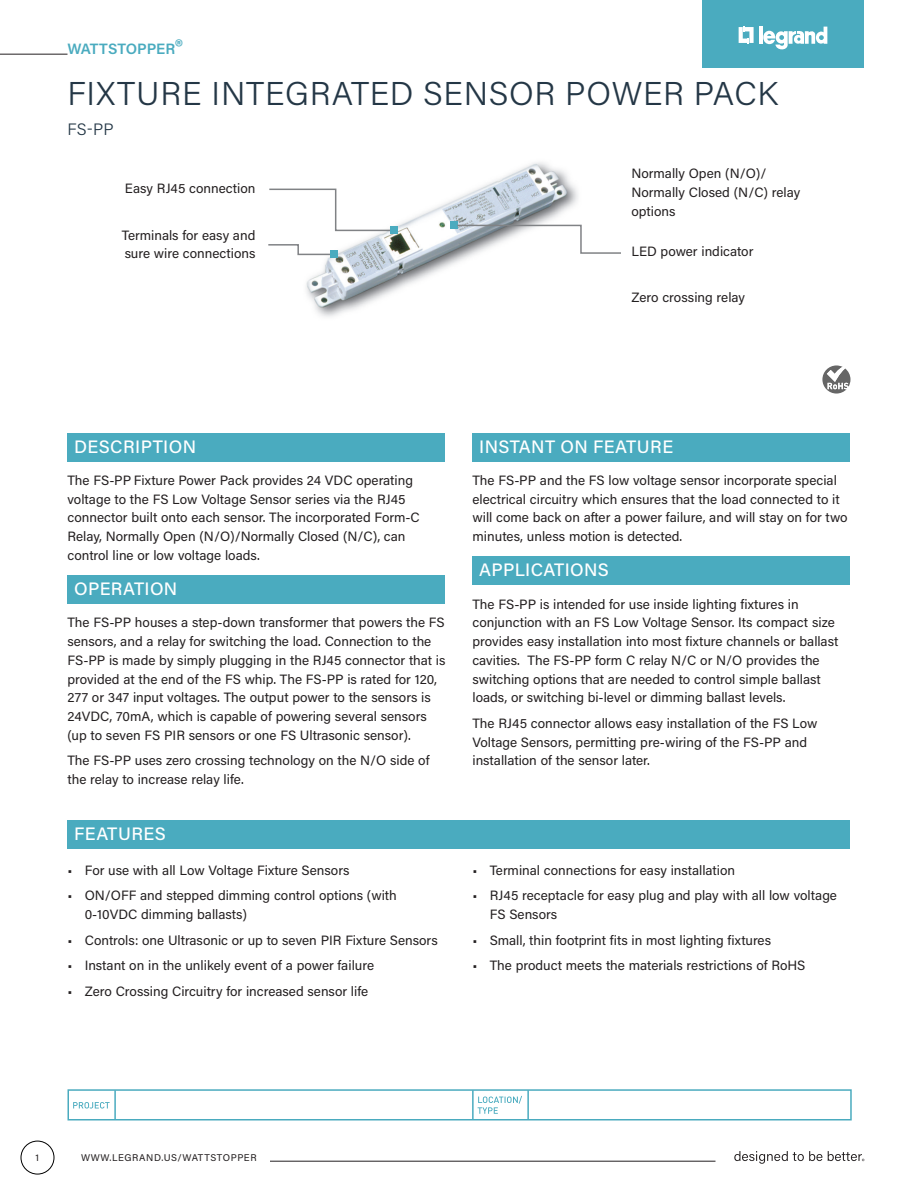
<style>
.page{position:relative;width:918px;height:1188px;background:#fff}
.page>*{position:absolute;margin:0;border:0;box-sizing:border-box;transform-origin:0 0}
.Product_Name{font:300 33px "Acumin Pro";letter-spacing:.02em;color:#243746}
.Main_Header{font:500 18px "Acumin Pro";letter-spacing:.02em;color:#fff}
.Part_No{font:300 16.5px "Acumin Pro";color:#243746}
.t1{font:600 15px "Acumin Pro";letter-spacing:-.005em;color:#4aabbf}
.Text{font:13.5px/18.8px "Acumin Pro";color:#231f20}
.Right_Callout{font:13.5px/18.8px "Acumin Pro";color:#231f20}
.Left_Callout{font:13.5px/18.8px "Acumin Pro";color:#231f20}
.t2{font:9.75px "Acumin Pro";letter-spacing:.06em;color:#231f20}
.s1{font-size:21px}
</style>
<div class="page">
<svg style="left:734px;top:1151px;width:88px;height:13px"></svg>
<svg style="left:828px;top:1151px;width:36px;height:10px"></svg>
<div style="left:21px;top:1141px;width:33px;height:33px;border:1px solid #000;border-radius:50%"></div>
<div style="left:702px;top:0;width:162px;height:68px;background:#4aabbf"></div>
<svg style="left:739px;top:26px;width:15px;height:18px"></svg>
<hr style="left:759px;top:27px;width:4px;height:17px;background:#fff">
<svg style="left:763px;top:27px;width:64px;height:23px"></svg>
<div style="left:68px;top:1089px;width:784px;height:31px;border:2px solid #4aabbf"></div>
<hr style="left:114px;top:1090px;width:2px;height:29px;background:#4aabbf">
<hr style="left:472px;top:1090px;width:2px;height:30px;background:#4aabbf">
<hr style="left:527px;top:1090px;width:2px;height:30px;background:#4aabbf">
<svg style="left:478px;top:1096px;width:44px;height:18px"></svg>
<svg style="left:73px;top:1102px;width:37px;height:7px"></svg>
<hr style="left:270px;top:1161px;width:446px;height:1px;background:#231f20">
<hr style="left:0;top:54px;width:68px;height:1px;background:#231f20">
<div style="left:68px;top:433px;width:378px;height:28px;background:#4aabbf"></div>
<div style="left:68px;top:575px;width:378px;height:29px;background:#4aabbf"></div>
<div style="left:472px;top:433px;width:378px;height:28px;background:#4aabbf"></div>
<div style="left:472px;top:556px;width:378px;height:29px;background:#4aabbf"></div>
<div style="left:68px;top:820px;width:782px;height:28px;background:#4aabbf"></div>
<img style="left:306px;top:162px;width:272px;height:155px">
<div style="left:450px;top:222px;width:7px;height:7px;background:#4aabbf"></div>
<svg style="left:456px;top:224px;width:165px;height:31px"></svg>
<div style="left:390px;top:227px;width:8px;height:7px;background:#4aabbf"></div>
<svg style="left:269px;top:188px;width:122px;height:44px"></svg>
<svg style="left:822px;top:365px;width:29px;height:29px"></svg>
<div style="left:330px;top:251px;width:8px;height:7px;background:#4aabbf"></div>
<svg style="left:268px;top:243px;width:63px;height:13px"></svg>
<p class="t1" style="left:68px;top:38px;width:117px">WATTSTOPPER<span class="s1">®</span></p>
<p class="Product_Name" style="left:68px;top:71px;width:712px">FIXTURE INTEGRATED SENSOR POWER PACK</p>
<p class="Part_No" style="left:68px;top:117px;width:48px">FS-PP</p>
<p class="Left_Callout" style="left:125px;top:179px;width:132px">Easy RJ45 connection</p>
<p class="Left_Callout" style="left:122px;top:225px;width:135px">Terminals for easy and sure wire connections</p>
<p class="Right_Callout" style="left:632px;top:164px;width:170px">Normally Open (N/O)/<br>Normally Closed (N/C) relay options</p>
<p class="Right_Callout" style="left:632px;top:241px;width:123px">LED power indicator</p>
<p class="Right_Callout" style="left:632px;top:288px;width:115px">Zero crossing relay</p>
<p class="Main_Header" style="left:74px;top:434px;width:123px">DESCRIPTION</p>
<p class="Text" style="left:68px;top:470px;width:354px">The FS-PP Fixture Power Pack provides 24 VDC operating voltage to the FS Low Voltage Sensor series via the RJ45 connector built onto each sensor. The incorporated Form-C Relay, Normally Open (N/O)/Normally Closed (N/C), can control line or low voltage loads.</p>
<p class="Main_Header" style="left:74px;top:576px;width:105px">OPERATION</p>
<p class="Text" style="left:68px;top:613px;width:379px">The FS-PP houses a step-down transformer that powers the FS sensors, and a relay for switching the load. Connection to the FS-PP is made by simply plugging in the RJ45 connector that is provided at the end of the FS whip. The FS-PP is rated for 120, 277 or 347 input voltages. The output power to the sensors is 24VDC, 70mA, which is capable of powering several sensors (up to seven FS PIR sensors or one FS Ultrasonic sensor).</p>
<p class="Text" style="left:68px;top:751px;width:364px">The FS-PP uses zero crossing technology on the N/O side of the relay to increase relay life.</p>
<p class="Main_Header" style="left:74px;top:821px;width:93px">FEATURES</p>
<p class="Text" style="left:68px;top:860px;width:283px">• For use with all Low Voltage Fixture Sensors</p>
<p class="Text" style="left:85px;top:886px;width:314px;text-indent:-17px">• ON/OFF and stepped dimming control options (with<br>0-10VDC dimming ballasts)</p>
<p class="Text" style="left:68px;top:930px;width:372px">• Controls: one Ultrasonic or up to seven PIR Fixture Sensors</p>
<p class="Text" style="left:68px;top:956px;width:308px">• Instant on in the unlikely event of a power failure</p>
<p class="Text" style="left:68px;top:981px;width:302px">• Zero Crossing Circuitry for increased sensor life</p>
<p class="Main_Header" style="left:479px;top:434px;width:195px">INSTANT ON FEATURE</p>
<p class="Text" style="left:472px;top:470px;width:377px">The FS-PP and the FS low voltage sensor incorporate special electrical circuitry which ensures that the load connected to it will come back on after a power failure, and will stay on for two minutes, unless motion is detected.</p>
<p class="Main_Header" style="left:479px;top:558px;width:131px">APPLICATIONS</p>
<p class="Text" style="left:472px;top:594px;width:367px">The FS-PP is intended for use inside lighting fixtures in conjunction with an FS Low Voltage Sensor. Its compact size provides easy installation into most fixture channels or ballast cavities. The FS-PP form C relay N/C or N/O provides the switching options that are needed to control simple ballast loads, or switching bi-level or dimming ballast levels.</p>
<p class="Text" style="left:472px;top:713px;width:347px">The RJ45 connector allows easy installation of the FS Low<br>Voltage Sensors, permitting pre-wiring of the FS-PP and installation of the sensor later.</p>
<p class="Text" style="left:472px;top:860px;width:264px">• Terminal connections for easy installation</p>
<p class="Text" style="left:490px;top:886px;width:349px;text-indent:-17px">• RJ45 receptacle for easy plug and play with all low voltage<br>FS Sensors</p>
<p class="Text" style="left:472px;top:930px;width:300px">• Small, thin footprint fits in most lighting fixtures</p>
<p class="Text" style="left:472px;top:956px;width:334px">• The product meets the materials restrictions of RoHS</p>
<p class="t2" style="left:35px;top:1151px;width:5px">1</p>
<p class="t2" style="left:81px;top:1151px;width:177px">WWW.LEGRAND.US/WATTSTOPPER</p>
</div>
